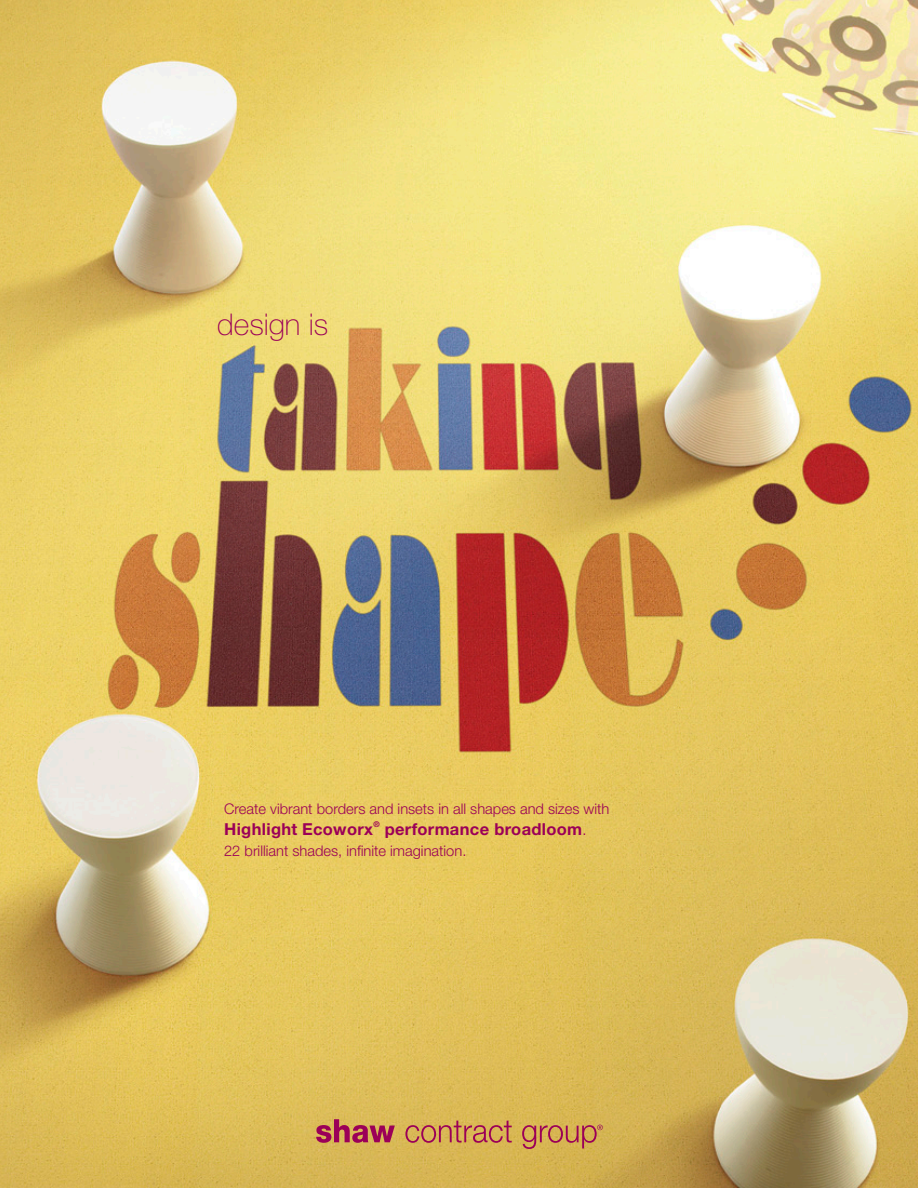
<style>
.page{position:relative;width:918px;height:1188px;background:#fff}
.page>*{position:absolute;margin:0;border:0;box-sizing:border-box;transform-origin:0 0}
.t1{font:100 30px "Helvetica Neue";color:#9b0058}
.t2{font:700 16.5px "Helvetica Neue";letter-spacing:.02em;color:#9b0058}
.t3{font:300 14.7px "Helvetica Neue";color:#9b0058}
.t4{font:700 7.8px "Helvetica Neue";color:#9b0058}
.s1{font-weight:300;font-size:14.7px}
</style>
<div class="page">
<img style="left:0;top:0;width:918px;height:1188px">
<svg style="left:316px;top:1119px;width:79px;height:38px;background:#c78356"></svg>
<svg style="left:405px;top:1121px;width:107px;height:36px;background:#cf9c54"></svg>
<svg style="left:522px;top:1125px;width:81px;height:38px;background:#cd9951"></svg>
<h1 class="t1" style="left:217px;top:308px;width:113px">design is</h1>
<p class="t3" style="left:224px;top:799px;width:387px">Create vibrant borders and insets in all shapes and sizes with</p>
<p class="t2" style="left:224px;top:819px;width:150px">Highlight Ecoworx</p>
<p class="t4" style="left:373px;top:820px;width:8px">®</p>
<p class="t2" style="left:385px;top:819px;width:203px">performance broadloom<span class="s1">.</span></p>
<p class="t3" style="left:224px;top:841px;width:244px">22 brilliant shades, infinite imagination.</p>
</div>
